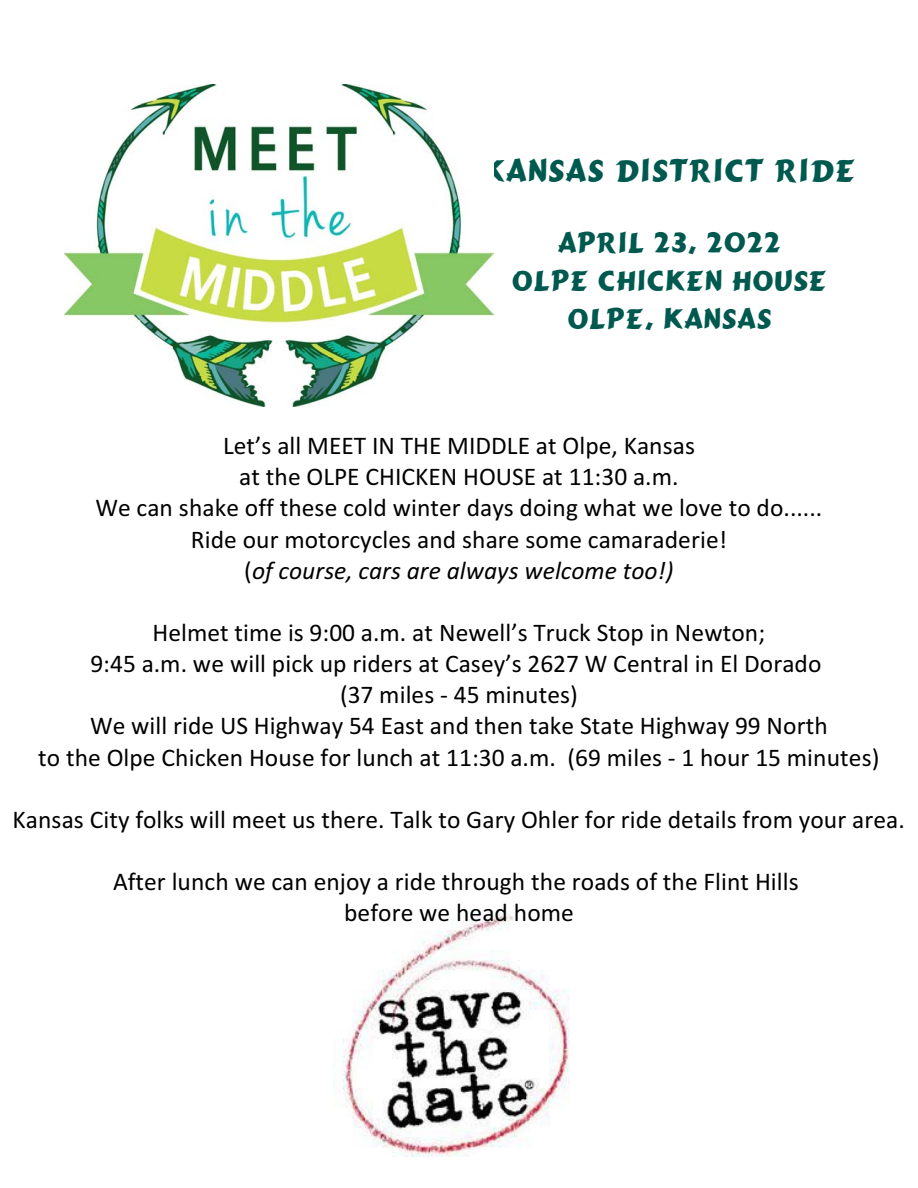
<style>
.page{position:relative;width:918px;height:1188px;background:#fff}
.page>*{position:absolute;margin:0;border:0;box-sizing:border-box;transform-origin:0 0}
.t1{font:30px "Cancun Plain";letter-spacing:.005em;color:#00594f}
.t2{font:27px/37.7px "Cancun Plain";color:#00594f;text-align:center}
.t3{font:25.5px/31.2px "Calibri";letter-spacing:.005em;color:#000;text-align:center}
.s1{font-style:italic}
</style>
<div class="page">
<img style="left:334px;top:911px;width:235px;height:245px">
<img style="left:64px;top:85px;width:430px;height:321px">
<p class="t1" style="left:482px;top:154px;width:375px">KANSAS DISTRICT RIDE</p>
<p class="t2" style="left:512px;top:225px;width:317px">APRIL 23, 2022<br>Olpe CHICKEN HOUSE<br>OLPE, KANSAS</p>
<p class="t3" style="left:95px;top:432px;width:728px">Let’s all MEET IN THE MIDDLE at Olpe, Kansas<br>at the OLPE CHICKEN HOUSE at 11:30 a.m.<br>We can shake off these cold winter days doing what we love to do......<br>Ride our motorcycles and share some camaraderie!<br>(<span class="s1">of course, cars are always welcome too!)</span></p>
<p class="t3" style="left:38px;top:619px;width:843px">Helmet time is 9:00 a.m. at Newell’s Truck Stop in Newton;<br>9:45 a.m. we will pick up riders at Casey’s 2627 W Central in El Dorado<br>(37 miles - 45 minutes)<br>We will ride US Highway 54 East and then take State Highway 99 North<br>to the Olpe Chicken House for lunch at 11:30 a.m. (69 miles - 1 hour 15 minutes)</p>
<p class="t3" style="left:13px;top:806px;width:894px">Kansas City folks will meet us there. Talk to Gary Ohler for ride details from your area.</p>
<p class="t3" style="left:113px;top:868px;width:687px">After lunch we can enjoy a ride through the roads of the Flint Hills before we head home</p>
</div>
